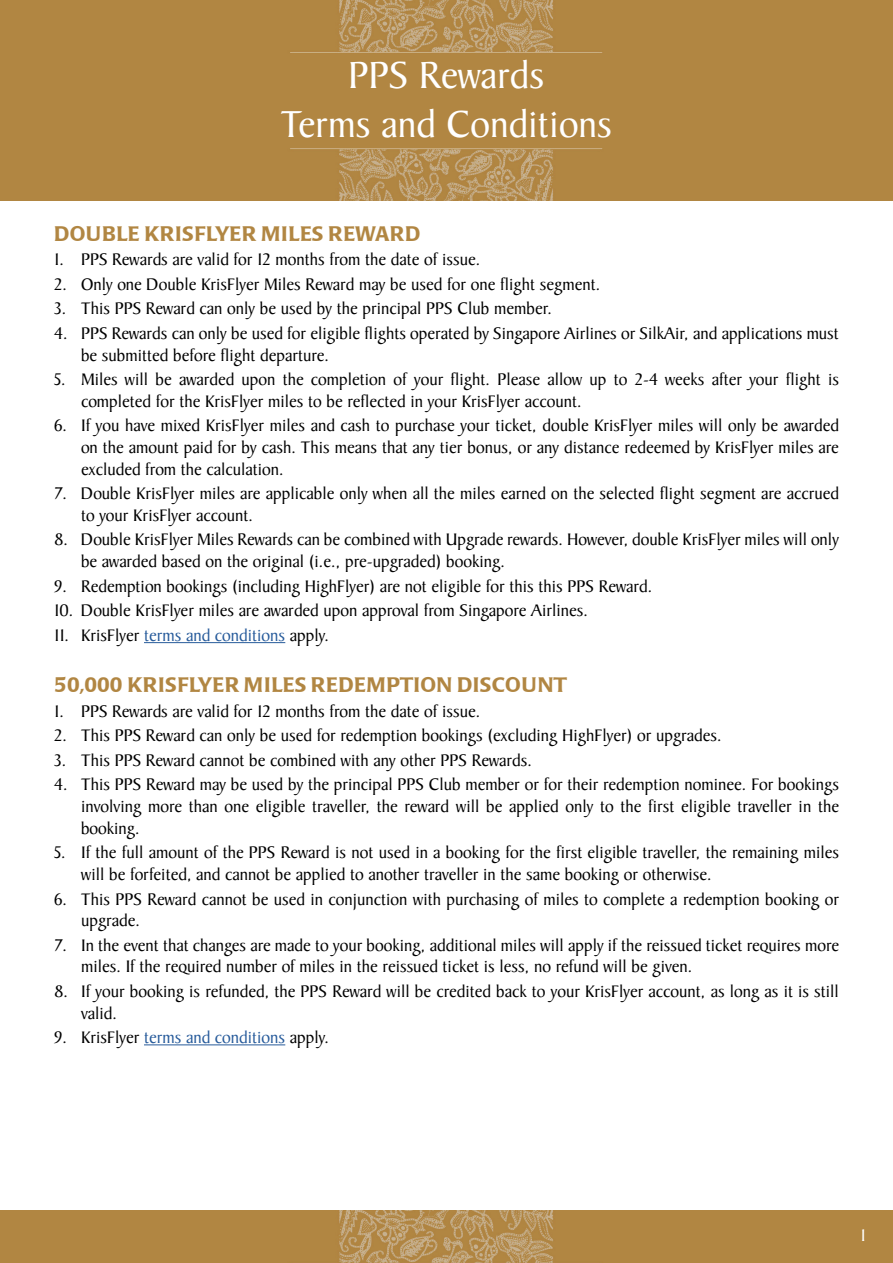
<style>
.page{position:relative;width:893px;height:1263px;background:#fff}
.page>*{position:absolute;margin:0;border:0;box-sizing:border-box;transform-origin:0 0}
.t1{font:40.5px/48.6px "Baker Signet";color:#fff;text-align:center}
.t2{font:21px "Poppl Laudatio Medium";letter-spacing:.02em;color:#b18642}
.t3{font:18px/21.6px "Baker Signet";color:#000}
.t4{font:18px "Baker Signet";color:#275b9b}
.t5{font:18px "Baker Signet";color:#fff}
.s1{color:#275b9b}
.s2{color:#000}
</style>
<div class="page">
<img style="left:0;top:0;width:893px;height:200px">
<img style="left:0;top:1210px;width:893px;height:53px">
<hr style="left:144px;top:642px;width:141px;height:1px;background:#275b9b">
<hr style="left:144px;top:1044px;width:141px;height:1px;background:#275b9b">
<h1 class="t1" style="left:281px;top:52px;width:333px">PPS Rewards<br>Terms and Conditions</h1>
<p class="t2" style="left:54px;top:221px;width:368px">DOUBLE KRISFLYER MILES REWARD</p>
<p class="t3" style="left:54px;top:249px;width:428px">1. PPS Rewards are valid for 12 months from the date of issue.</p>
<p class="t3" style="left:54px;top:274px;width:548px">2. Only one Double KrisFlyer Miles Reward may be used for one flight segment.</p>
<p class="t3" style="left:54px;top:298px;width:500px">3. This PPS Reward can only be used by the principal PPS Club member.</p>
<p class="t3" style="left:81px;top:323px;width:759px;text-indent:-27px">4. PPS Rewards can only be used for eligible flights operated by Singapore Airlines or SilkAir, and applications must be submitted before flight departure.</p>
<p class="t3" style="left:81px;top:369px;width:760px;text-indent:-27px">5. Miles will be awarded upon the completion of your flight. Please allow up to 2-4 weeks after your flight is completed for the KrisFlyer miles to be reflected in your KrisFlyer account.</p>
<p class="t3" style="left:81px;top:415px;width:759px;text-align:justify;text-indent:-27px">6. If you have mixed KrisFlyer miles and cash to purchase your ticket, double KrisFlyer miles will only be awarded on the amount paid for by cash. This means that any tier bonus, or any distance redeemed by KrisFlyer miles are excluded from the calculation.</p>
<p class="t3" style="left:81px;top:483px;width:760px;text-indent:-27px">7. Double KrisFlyer miles are applicable only when all the miles earned on the selected flight segment are accrued to your KrisFlyer account.</p>
<p class="t3" style="left:81px;top:529px;width:759px;text-indent:-27px">8. Double KrisFlyer Miles Rewards can be combined with Upgrade rewards. However, double KrisFlyer miles will only be awarded based on the original (i.e., pre-upgraded) booking.</p>
<p class="t3" style="left:54px;top:576px;width:600px">9. Redemption bookings (including HighFlyer) are not eligible for this this PPS Reward.</p>
<p class="t3" style="left:54px;top:600px;width:536px">10. Double KrisFlyer miles are awarded upon approval from Singapore Airlines.</p>
<p class="t3" style="left:54px;top:625px;width:277px">11. KrisFlyer <span class="s1">terms and conditions</span> apply.</p>
<p class="t2" style="left:54px;top:673px;width:514px">50,000 KRISFLYER MILES REDEMPTION DISCOUNT</p>
<p class="t3" style="left:54px;top:701px;width:428px">1. PPS Rewards are valid for 12 months from the date of issue.</p>
<p class="t3" style="left:54px;top:725px;width:669px">2. This PPS Reward can only be used for redemption bookings (excluding HighFlyer) or upgrades.</p>
<p class="t3" style="left:54px;top:750px;width:480px">3. This PPS Reward cannot be combined with any other PPS Rewards.</p>
<p class="t3" style="left:81px;top:774px;width:759px;text-align:justify;text-indent:-27px">4. This PPS Reward may be used by the principal PPS Club member or for their redemption nominee. For bookings involving more than one eligible traveller, the reward will be applied only to the first eligible traveller in the booking.</p>
<p class="t3" style="left:81px;top:842px;width:760px;text-indent:-27px">5. If the full amount of the PPS Reward is not used in a booking for the first eligible traveller, the remaining miles will be forfeited, and cannot be applied to another traveller in the same booking or otherwise.</p>
<p class="t3" style="left:81px;top:888px;width:760px;text-indent:-27px">6. This PPS Reward cannot be used in conjunction with purchasing of miles to complete a redemption booking or upgrade.</p>
<p class="t3" style="left:81px;top:935px;width:759px;text-indent:-27px">7. In the event that changes are made to your booking, additional miles will apply if the reissued ticket requires more miles. If the required number of miles in the reissued ticket is less, no refund will be given.</p>
<p class="t3" style="left:81px;top:981px;width:759px;text-indent:-27px">8. If your booking is refunded, the PPS Reward will be credited back to your KrisFlyer account, as long as it is still valid.</p>
<p class="t4" style="left:54px;top:1028px;width:277px"><span class="s2">9. KrisFlyer</span> terms and conditions <span class="s2">apply.</span></p>
<p class="t5" style="left:860px;top:1226px;width:7px">1</p>
</div>
